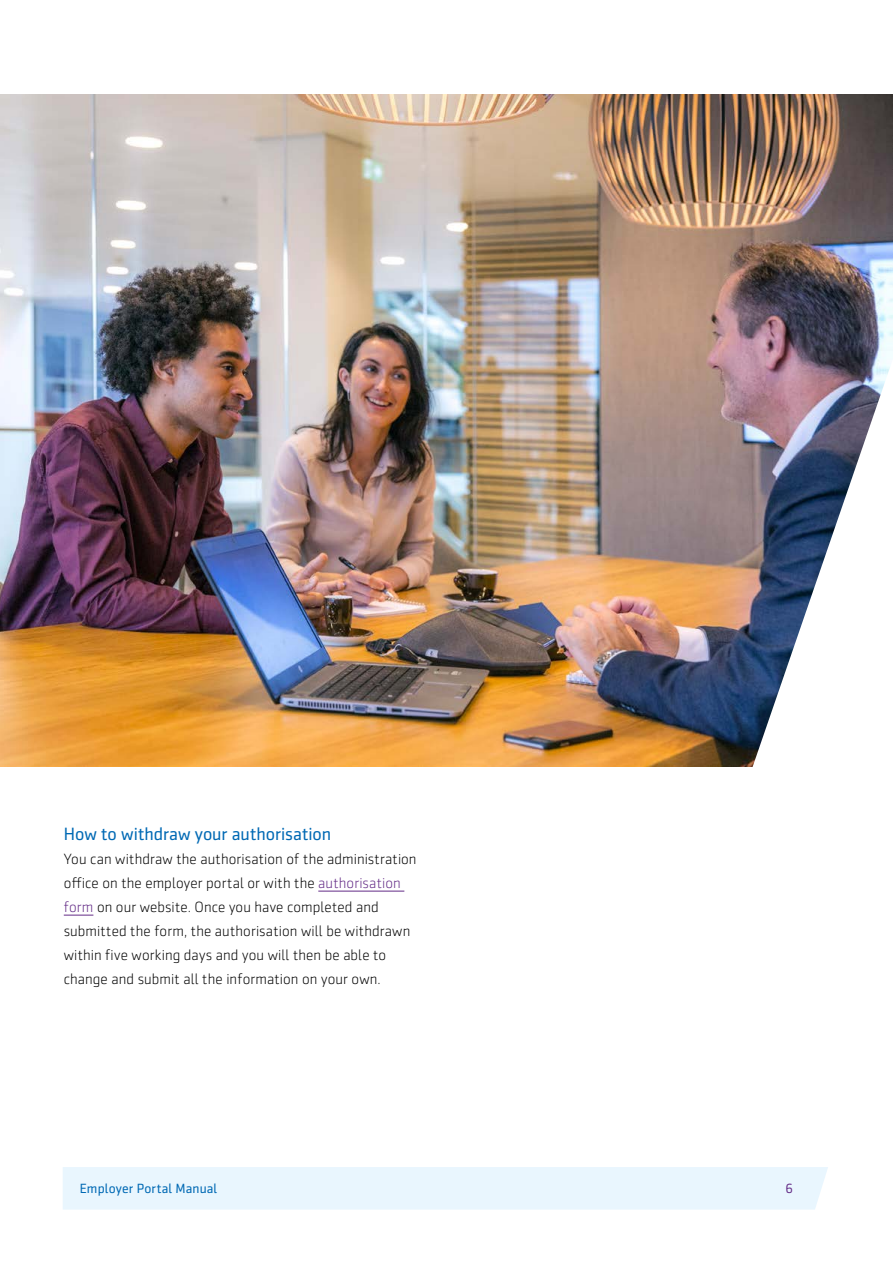
<style>
.page{position:relative;width:893px;height:1263px;background:#fff}
.page>*{position:absolute;margin:0;border:0;box-sizing:border-box;transform-origin:0 0}
.t1{font:18px "Sentico Sans DT";color:#0069b4}
.t2{font:300 15px/24px "Sentico Sans DT";letter-spacing:.01em;color:#000}
.t3{font:13.5px "Sentico Sans DT";letter-spacing:.01em;color:#0069b4}
.t4{font:13.5px "Sentico Sans DT";color:#632b86}
.s1{color:#632b86}
</style>
<div class="page">
<div style="left:63px;top:1167px;width:765px;height:42px;background:#e9f6fe"></div>
<hr style="left:318px;top:891px;width:86px;height:1px;background:#632b86">
<svg style="left:64px;top:915px;width:29px;height:1px"></svg>
<img style="left:0;top:95px;width:893px;height:672px">
<svg style="left:752px;top:359px;width:141px;height:408px"></svg>
<p class="t1" style="left:64px;top:824px;width:269px">How to withdraw your authorisation</p>
<p class="t2" style="left:64px;top:847px;width:354px">You can withdraw the authorisation of the administration office on the employer portal or with the <span class="s1">authorisation form</span> on our website. Once you have completed and submitted the form, the authorisation will be withdrawn within five working days and you will then be able to change and submit all the information on your own.</p>
<p class="t3" style="left:80px;top:1181px;width:139px">Employer Portal Manual</p>
<p class="t4" style="left:786px;top:1181px;width:9px">6</p>
</div>
